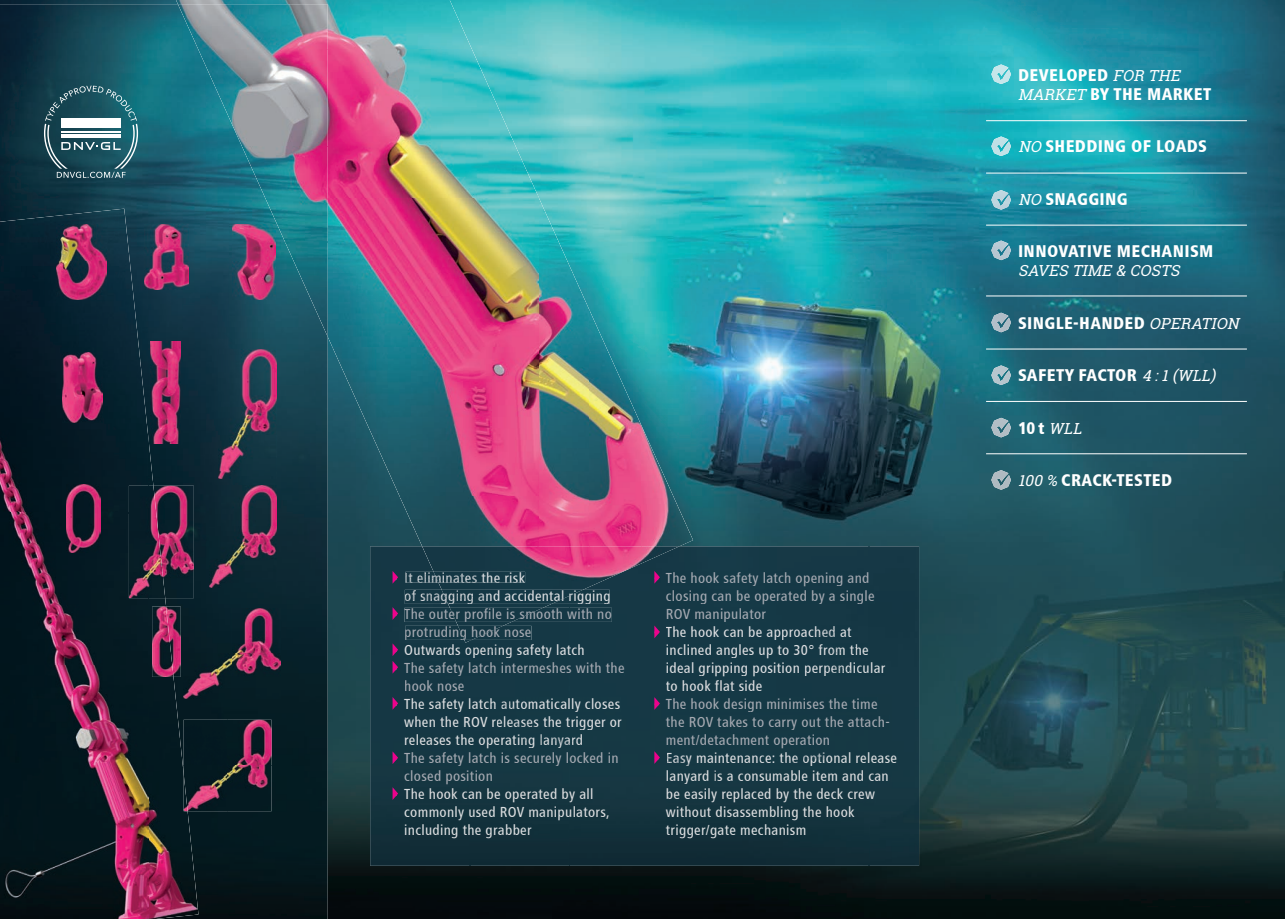
<style>
.page{position:relative;width:1285px;height:919px;background:#fff}
.page>*{position:absolute;margin:0;border:0;box-sizing:border-box;transform-origin:0 0}
.t1{font:800 condensed 17.55px/18.8px "Lino Frutiger Next";letter-spacing:.02em;color:#fff}
.t2{font:italic 15.3px "Roboto Slab";color:#fff}
.t3{font:500 condensed 15px/18px "Lino Frutiger Next";letter-spacing:.02em;color:#a5a9b1}
.t4{font:500 condensed 15px/18px "Lino Frutiger Next";letter-spacing:.02em;color:#dbdcde}
.t5{font:500 condensed 15px/18px "Lino Frutiger Next";letter-spacing:.02em;color:#dcdde0}
.t6{font:500 condensed 15px/18px "Lino Frutiger Next";letter-spacing:.02em;color:#dbdddf;text-align:justify}
.t7{font:500 condensed 15px/18px "Lino Frutiger Next";letter-spacing:.02em;color:#dadcde}
.t8{font:500 condensed 15px/18px "Lino Frutiger Next";letter-spacing:.02em;color:#dbdde0}
.t9{font:500 condensed 15px "Lino Frutiger Next";letter-spacing:.02em;color:#dadcdf}
.s1{color:#dadcdf}
.s2{color:#a5aab2}
.s3{color:#dbdddf}
.s4{color:#dcdde0}
.s5{color:#dbdde0}
.s6{color:#dbdcde}
.s7{color:#dcdee1}
.s8{color:#dadcde}
.s9{font-family:"Roboto Slab";font-weight:400;font-style:italic;font-stretch:normal;font-size:15.3px}
</style>
<div class="page">
<img style="left:327px;top:0;width:957px;height:918px">
<img style="left:370px;top:546px;width:99px;height:319px">
<img style="left:570px;top:546px;width:348px;height:319px">
<img style="left:469px;top:604px;width:101px;height:261px">
<img style="left:0;top:4px;width:327px;height:914px">
<hr style="left:985px;top:120px;width:261px;height:1px;background:#fff">
<hr style="left:985px;top:453px;width:261px;height:1px;background:#fff">
<hr style="left:985px;top:173px;width:261px;height:1px;background:#fff">
<hr style="left:985px;top:225px;width:261px;height:1px;background:#fff">
<hr style="left:985px;top:295px;width:261px;height:1px;background:#fff">
<hr style="left:985px;top:348px;width:261px;height:1px;background:#fff">
<hr style="left:985px;top:401px;width:261px;height:1px;background:#fff">
<img style="left:991px;top:64px;width:19px;height:20px">
<img style="left:991px;top:136px;width:19px;height:20px">
<img style="left:991px;top:470px;width:19px;height:19px">
<img style="left:991px;top:190px;width:19px;height:19px">
<img style="left:991px;top:240px;width:19px;height:20px">
<img style="left:991px;top:313px;width:19px;height:19px">
<img style="left:991px;top:365px;width:19px;height:20px">
<img style="left:991px;top:418px;width:19px;height:19px">
<img style="left:218px;top:350px;width:59px;height:128px">
<img style="left:165px;top:485px;width:29px;height:78px">
<img style="left:198px;top:719px;width:73px;height:92px">
<img style="left:198px;top:608px;width:82px;height:90px">
<img style="left:150px;top:341px;width:31px;height:102px">
<img style="left:232px;top:224px;width:43px;height:75px">
<img style="left:149px;top:224px;width:40px;height:65px">
<img style="left:210px;top:485px;width:67px;height:102px">
<img style="left:448px;top:604px;width:103px;height:38px">
<img style="left:176px;top:0;width:310px;height:50px">
<img style="left:327px;top:49px;width:211px;height:299px">
<img style="left:537px;top:195px;width:53px;height:351px">
<img style="left:589px;top:297px;width:52px;height:249px">
<img style="left:331px;top:347px;width:207px;height:150px">
<img style="left:641px;top:424px;width:52px;height:122px">
<img style="left:399px;top:496px;width:139px;height:50px">
<img style="left:422px;top:546px;width:257px;height:43px">
<img style="left:178px;top:4px;width:149px;height:143px">
<img style="left:241px;top:146px;width:86px;height:96px">
<img style="left:284px;top:241px;width:43px;height:95px">
<img style="left:405px;top:571px;width:28px;height:11px">
<img style="left:433px;top:571px;width:92px;height:11px">
<img style="left:405px;top:589px;width:204px;height:15px">
<img style="left:441px;top:589px;width:141px;height:15px">
<img style="left:404px;top:607px;width:207px;height:15px">
<img style="left:449px;top:607px;width:94px;height:15px">
<img style="left:405px;top:625px;width:126px;height:15px">
<img style="left:458px;top:625px;width:45px;height:15px">
<div style="left:405px;top:643px;width:178px;height:15px;background:#153744"></div>
<div style="left:404px;top:661px;width:220px;height:15px;background:#153845"></div>
<img style="left:405px;top:679px;width:59px;height:11px">
<div style="left:404px;top:697px;width:216px;height:15px;background:#153844"></div>
<div style="left:404px;top:715px;width:217px;height:15px;background:#153844"></div>
<div style="left:405px;top:733px;width:178px;height:15px;background:#153743"></div>
<div style="left:404px;top:751px;width:214px;height:15px;background:#153843"></div>
<img style="left:405px;top:769px;width:88px;height:15px">
<div style="left:404px;top:787px;width:189px;height:15px;background:#153540"></div>
<div style="left:405px;top:805px;width:204px;height:15px;background:#13323d"></div>
<div style="left:405px;top:823px;width:126px;height:15px;background:#112f39"></div>
<div style="left:666px;top:571px;width:203px;height:15px;background:#153846"></div>
<div style="left:666px;top:589px;width:208px;height:15px;background:#153845"></div>
<img style="left:667px;top:607px;width:98px;height:15px">
<div style="left:666px;top:625px;width:185px;height:15px;background:#153845"></div>
<div style="left:666px;top:643px;width:202px;height:15px;background:#153845"></div>
<div style="left:666px;top:661px;width:219px;height:15px;background:#153845"></div>
<img style="left:666px;top:679px;width:96px;height:11px">
<div style="left:666px;top:697px;width:211px;height:15px;background:#153845"></div>
<div style="left:666px;top:715px;width:222px;height:15px;background:#153945"></div>
<div style="left:666px;top:733px;width:163px;height:15px;background:#163945"></div>
<div style="left:667px;top:751px;width:229px;height:15px;background:#163844"></div>
<div style="left:666px;top:769px;width:222px;height:15px;background:#163843"></div>
<div style="left:666px;top:787px;width:208px;height:15px;background:#163641"></div>
<div style="left:666px;top:805px;width:188px;height:15px;background:#14333e"></div>
<div style="left:666px;top:823px;width:139px;height:15px;background:#112f3a"></div>
<svg style="left:654px;top:571px;width:6px;height:12px"></svg>
<svg style="left:654px;top:625px;width:6px;height:13px"></svg>
<svg style="left:654px;top:697px;width:6px;height:12px"></svg>
<svg style="left:654px;top:751px;width:6px;height:12px"></svg>
<svg style="left:392px;top:571px;width:7px;height:12px"></svg>
<svg style="left:392px;top:607px;width:7px;height:13px"></svg>
<svg style="left:392px;top:643px;width:7px;height:30px"></svg>
<svg style="left:392px;top:697px;width:7px;height:12px"></svg>
<svg style="left:392px;top:751px;width:7px;height:13px"></svg>
<svg style="left:392px;top:787px;width:7px;height:12px"></svg>
<svg style="left:44px;top:86px;width:94px;height:92px;background:#44717b"></svg>
<img style="left:0;top:209px;width:149px;height:709px">
<img style="left:148px;top:436px;width:6px;height:49px">
<img style="left:148px;top:563px;width:50px;height:355px">
<img style="left:129px;top:485px;width:36px;height:113px">
<img style="left:152px;top:606px;width:21px;height:70px">
<img style="left:183px;top:772px;width:5px;height:39px">
<img style="left:56px;top:224px;width:50px;height:75px">
<img style="left:62px;top:352px;width:41px;height:71px">
<img style="left:66px;top:485px;width:35px;height:67px">
<p class="t8" style="left:404px;top:568px;width:208px;text-indent:-13px">• It elimi<span class="s1">nates</span> the risk<br><span class="s1">of snagg</span>in<span class="s1">g an</span>d accidental rigging</p>
<p class="t3" style="left:404px;top:604px;width:209px;text-indent:-13px">• The outer profile <span class="s2">is smo</span>oth with no protruding hook nose</p>
<p class="t9" style="left:391px;top:641px;width:195px">• Outwards o<span class="s3">peni</span><span class="s4">ng</span> <span class="s5">safet</span><span class="s4">y</span> <span class="s5">latch</span></p>
<p class="t3" style="left:404px;top:658px;width:222px;text-indent:-13px">• The safety latch intermeshes with the hook nose</p>
<p class="t6" style="left:404px;top:694px;width:219px;text-indent:-13px">• The safety latch a<span class="s4">utomatically closes </span>when the ROV relea<span class="s4">ses the trigger or </span><span class="s6">re</span>leases the operati<span class="s4">ng</span> lanya<span class="s4">rd</span></p>
<p class="t3" style="left:404px;top:748px;width:216px;text-indent:-13px">• The safety latch is securely locked in closed position</p>
<p class="t7" style="left:404px;top:784px;width:207px;text-indent:-13px"><span class="s6">• The hook can be operated by all </span>commonly used ROV manipu<span class="s6">lato</span>rs, including the grabber</p>
<p class="t3" style="left:665px;top:568px;width:210px;text-indent:-13px">• The <span class="s2">hook safety latch</span> opening and closin<span class="s2">g can be opera</span>ted by a single<br>ROV ma<span class="s2">nipulator</span></p>
<p class="t5" style="left:665px;top:622px;width:221px;text-indent:-13px">• The <span class="s5">ho</span>ok can <span class="s5">be</span> ap<span class="s5">pr</span>oach<span class="s3">ed a</span><span class="s1">t </span>inclined angle<span class="s7">s up</span> to 30° from <span class="s3">the </span>ideal gripping <span class="s7">pos</span>ition perpen<span class="s3">dicular </span>to hook flat side</p>
<p class="t3" style="left:665px;top:694px;width:225px;text-indent:-13px">• The hook des<span class="s2">ign mi</span>nimises the time the ROV takes <span class="s2">to c</span>arry out the attach&shy;ment/detachment operation</p>
<p class="t4" style="left:665px;top:748px;width:232px;text-indent:-13px"><span class="s4">• Easy mai</span><span class="s7">nt</span><span class="s4">enance</span><span class="s7">:</span> <span class="s4">the</span> op<span class="s4">tion</span><span class="s3">al</span> r<span class="s3">elease </span>lanyar<span class="s3">d</span> is a consumable item and <span class="s3">c</span>an be easily replaced by the deck crew with<span class="s8">ou</span>t di<span class="s8">sa</span>ss<span class="s8">em</span>blin<span class="s8">g</span> the hook <span class="s8">trigger/gate mechanism</span></p>
<p class="t1" style="left:1017px;top:66px;width:195px">DEVELOPED <span class="s9">FOR THE<br>MARKET</span>BY THE MARKET</p>
<p class="t1" style="left:1018px;top:137px;width:190px"><span class="s9">NO</span> SHEDDING OF LOADS</p>
<p class="t1" style="left:1018px;top:189px;width:111px"><span class="s9">NO</span> SNAGGING</p>
<p class="t1" style="left:1017px;top:242px;width:197px">INNOVATIVE MECHANISM</p>
<p class="t2" style="left:1017px;top:260px;width:167px">SAVES TIME &amp; COSTS</p>
<p class="t1" style="left:1017px;top:313px;width:226px">SINGLE-HANDED <span class="s9">OPERATION</span></p>
<p class="t1" style="left:1017px;top:366px;width:203px">SAFETY FACTOR <span class="s9">4:1(WLL)</span></p>
<p class="t1" style="left:1017px;top:418px;width:69px">1 0 t <span class="s9">WLL</span></p>
<p class="t1" style="left:1017px;top:471px;width:156px"><span class="s9">100%</span> CRACK-TESTED</p>
</div>
